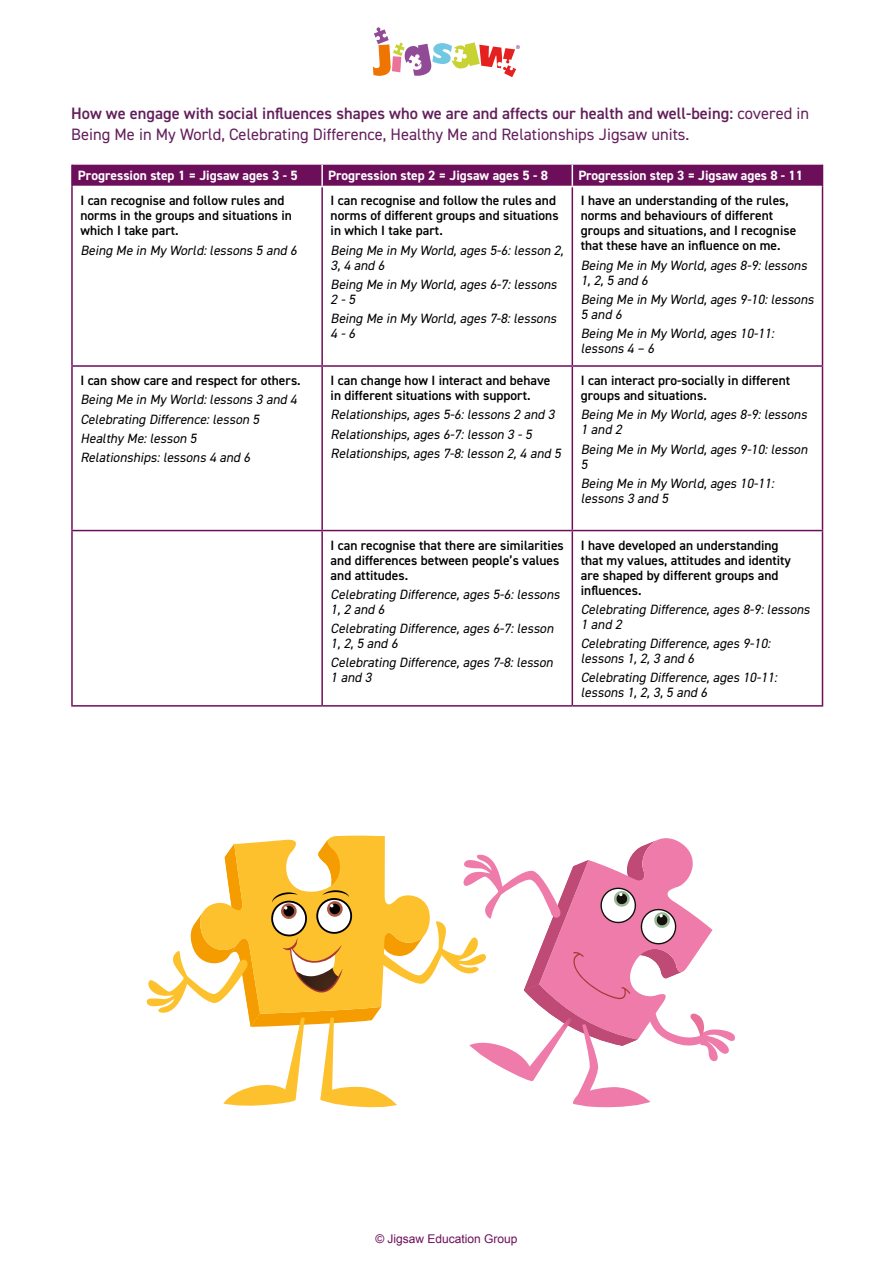
<style>
.page{position:relative;width:893px;height:1263px;background:#fff}
.page>*{position:absolute;margin:0;border:0;box-sizing:border-box;transform-origin:0 0}
.t1{font:16.5px/21px "DIN2014";color:#631f5b}
.t2{font:italic 13.5px/15px "DIN2014";color:#000}
.t3{font:600 13.5px/15px "DIN2014";color:#000}
.t4{font:700 13.5px "DIN2014";color:#fff}
.t5{font:12px "Arial";color:#6c0e5a}
.s1{font-weight:600}
</style>
<div class="page">
<svg style="left:373px;top:27px;width:147px;height:50px"></svg>
<hr style="left:71px;top:186px;width:2px;height:179px;background:#6c0e5a">
<hr style="left:321px;top:187px;width:2px;height:178px;background:#6c0e5a">
<hr style="left:572px;top:187px;width:1px;height:178px;background:#6c0e5a">
<hr style="left:822px;top:186px;width:1px;height:179px;background:#6c0e5a">
<hr style="left:71px;top:365px;width:251px;height:2px;background:#6c0e5a">
<hr style="left:71px;top:367px;width:2px;height:163px;background:#6c0e5a">
<hr style="left:322px;top:365px;width:250px;height:2px;background:#6c0e5a">
<hr style="left:321px;top:367px;width:2px;height:163px;background:#6c0e5a">
<hr style="left:572px;top:365px;width:251px;height:2px;background:#6c0e5a">
<hr style="left:572px;top:367px;width:1px;height:163px;background:#6c0e5a">
<hr style="left:822px;top:367px;width:1px;height:163px;background:#6c0e5a">
<hr style="left:71px;top:530px;width:251px;height:1px;background:#6c0e5a">
<hr style="left:71px;top:531px;width:2px;height:174px;background:#6c0e5a">
<hr style="left:322px;top:530px;width:250px;height:1px;background:#6c0e5a">
<hr style="left:321px;top:531px;width:2px;height:174px;background:#6c0e5a">
<hr style="left:572px;top:530px;width:251px;height:1px;background:#6c0e5a">
<hr style="left:572px;top:531px;width:1px;height:174px;background:#6c0e5a">
<hr style="left:822px;top:531px;width:1px;height:174px;background:#6c0e5a">
<hr style="left:71px;top:705px;width:251px;height:2px;background:#6c0e5a">
<hr style="left:322px;top:705px;width:250px;height:2px;background:#6c0e5a">
<hr style="left:572px;top:705px;width:251px;height:2px;background:#6c0e5a">
<hr style="left:71px;top:165px;width:2px;height:21px;background:#6c0e5a">
<svg style="left:72px;top:164px;width:751px;height:22px;background:#731961"></svg>
<svg style="left:146px;top:836px;width:589px;height:272px"></svg>
<p class="t1" style="left:71px;top:103px;width:739px"><span class="s1">How we engage with social influences shapes who we are and affects our health and well-being:</span> covered in<br>Being Me in My World, Celebrating Difference, Healthy Me and Relationships Jigsaw units.</p>
<p class="t4" style="left:78px;top:167px;width:221px">Progression step 1 = Jigsaw ages 3 - 5</p>
<p class="t4" style="left:328px;top:167px;width:221px">Progression step 2 = Jigsaw ages 5 - 8</p>
<p class="t4" style="left:578px;top:167px;width:226px">Progression step 3 = Jigsaw ages 8 - 11</p>
<p class="t3" style="left:80px;top:193px;width:213px">I can recognise and follow rules and norms in the groups and situations in which I take part.</p>
<p class="t2" style="left:80px;top:242px;width:221px">Being Me in My World:lessons 5 and 6</p>
<p class="t3" style="left:331px;top:193px;width:229px">I can recognise and follow the rules and norms of different groups and situations in which I take part.</p>
<p class="t2" style="left:331px;top:242px;width:237px">Being Me in My World,ages 5-6:lesson 2,<br>3,4 and 6</p>
<p class="t2" style="left:331px;top:277px;width:231px">Being Me in My World,ages 6-7:lessons<br>2 -5</p>
<p class="t2" style="left:331px;top:311px;width:230px">Being Me in My World,ages 7-8:lessons<br>4 -6</p>
<p class="t3" style="left:581px;top:193px;width:217px">I have an understanding of the rules, norms and behaviours of different groups and situations, and I recognise that these have an influence on me.</p>
<p class="t2" style="left:581px;top:257px;width:231px">Being Me in My World,ages 8-9:lessons<br>1,2,5 and 6</p>
<p class="t2" style="left:581px;top:292px;width:237px">Being Me in My World,ages 9-10:lessons<br>5 and 6</p>
<p class="t2" style="left:581px;top:326px;width:198px">Being Me in My World,ages 10-11: lessons 4 – 6</p>
<p class="t3" style="left:80px;top:373px;width:222px">I can show care and respect for others.</p>
<p class="t2" style="left:80px;top:390px;width:221px;line-height:19.2px">Being Me in My World:lessons 3 and 4<br>Celebrating Difference:lesson 5<br>Healthy Me:lesson 5<br>Relationships:lessons 4 and 6</p>
<p class="t3" style="left:331px;top:373px;width:221px">I can change how I interact and behave in different situations with support.</p>
<p class="t2" style="left:331px;top:405px;width:235px;line-height:19.2px">Relationships,ages 5-6:lessons 2 and 3<br>Relationships,ages 6-7:lesson 3 -5<br>Relationships,ages 7-8:lesson 2,4 and 5</p>
<p class="t3" style="left:331px;top:537px;width:235px">I can recognise that there are similarities and differences between people’s values and attitudes.</p>
<p class="t2" style="left:331px;top:586px;width:233px">Celebrating Difference,ages 5-6:lessons<br>1,2 and 6</p>
<p class="t2" style="left:331px;top:621px;width:227px">Celebrating Difference,ages 6-7:lesson<br>1,2,5 and 6</p>
<p class="t2" style="left:331px;top:655px;width:227px">Celebrating Difference,ages 7-8:lesson<br>1 and 3</p>
<p class="t3" style="left:581px;top:373px;width:211px">I can interact pro-socially in different groups and situations.</p>
<p class="t2" style="left:581px;top:407px;width:231px">Being Me in My World,ages 8-9:lessons<br>1 and 2</p>
<p class="t2" style="left:581px;top:441px;width:231px">Being Me in My World,ages 9-10:lesson<br>5</p>
<p class="t2" style="left:581px;top:475px;width:198px">Being Me in My World,ages 10-11: lessons 3 and 5</p>
<p class="t3" style="left:581px;top:537px;width:212px">I have developed an understanding that my values, attitudes and identity are shaped by different groups and influences.</p>
<p class="t2" style="left:581px;top:601px;width:233px">Celebrating Difference,ages 8-9:lessons<br>1 and 2</p>
<p class="t2" style="left:581px;top:636px;width:194px">Celebrating Difference,ages 9-10: lessons 1,2,3 and 6</p>
<p class="t2" style="left:581px;top:670px;width:201px">Celebrating Difference,ages 10-11: lessons 1,2,3,5 and 6</p>
<p class="t5" style="left:375px;top:1230px;width:144px">© Jigsaw Education Group</p>
</div>
